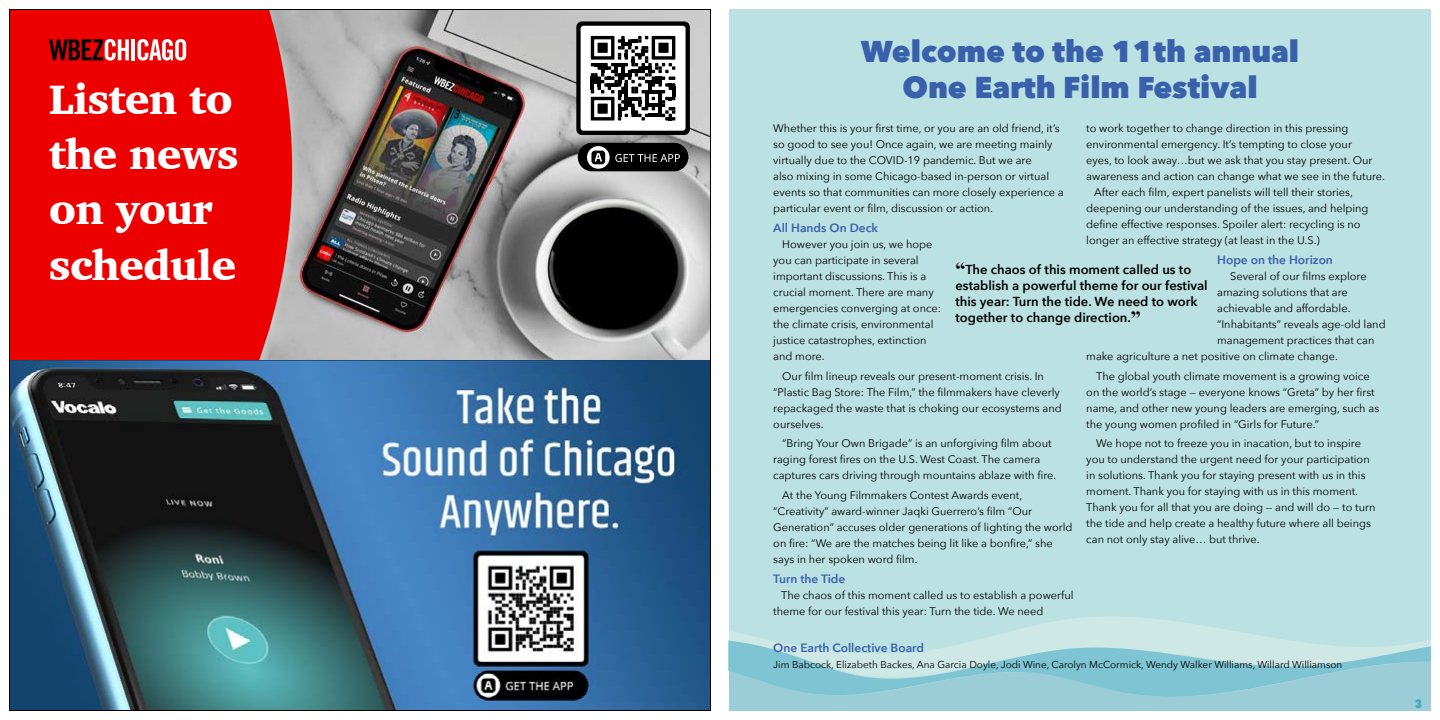
<style>
.page{position:relative;width:1440px;height:720px;background:#fff}
.page>*{position:absolute;margin:0;border:0;box-sizing:border-box;transform-origin:0 0}
.t1{font:900 42.1px/55.4px "Charter";letter-spacing:-.02em;color:#fff}
.t2{font:800 30px/36px "Avenir Next";color:#3a60ac;text-align:center}
.t3{font:600 13px/16px "Avenir Next";color:#000}
.t4{font:600 12px "Avenir Next";color:#3a60ac}
.t5{font:800 12px "Avenir Next Condensed";color:#44a7c2}
.t6{font:11px/16px "Avenir Next";color:#000}
.t7{font:10px "Avenir Next";color:#000}
.s1{font-family:"Times New Roman";font-weight:700;font-size:20px}
</style>
<div class="page">
<div style="left:729px;top:9px;width:702px;height:702px;background:#bbe1e2"></div>
<svg style="left:729px;top:616px;width:542px;height:22px"></svg>
<div style="left:729px;top:697px;width:702px;height:14px;background:#9acdd7"></div>
<svg style="left:728px;top:638px;width:703px;height:59px;background:#a1d3da"></svg>
<img style="left:11px;top:360px;width:698px;height:349px">
<img style="left:305px;top:11px;width:404px;height:349px">
<img style="left:292px;top:11px;width:13px;height:349px">
<div style="left:11px;top:11px;width:281px;height:349px;background:#ed0000"></div>
<svg style="left:49px;top:39px;width:80px;height:22px;background:#992b2b"></svg>
<hr style="left:131px;top:39px;width:4px;height:21px;background:#fff">
<svg style="left:138px;top:39px;width:48px;height:22px"></svg>
<svg style="left:576px;top:21px;width:114px;height:114px"></svg>
<div style="left:578px;top:143px;width:110px;height:28px;background:#000;border-radius:14px"></div>
<svg style="left:587px;top:146px;width:93px;height:23px"></svg>
<h1 class="t1" style="left:49px;top:70px;width:191px">Listen to the news on your schedule</h1>
<h2 class="t2" style="left:861px;top:34px;width:440px">Welcome to the 11th annual<br>One Earth Film Festival</h2>
<p class="t6" style="left:773px;top:120px;width:292px">Whether this is your first time, or you are an old friend, it’s so good to see you! Once again, we are meeting mainly virtually due to the COVID-19 pandemic. But we are<br>also mixing in some Chicago-based in-person or virtual events so that communities can more closely experience a particular event or film, discussion or action.</p>
<p class="t4" style="left:773px;top:217px;width:106px">All Hands On Deck</p>
<p class="t6" style="left:773px;top:236px;width:169px;text-indent:9px">However you join us, we hope you can participate in several important discussions. This is a crucial moment. There are many emergencies converging at once: the climate crisis, environmental justice catastrophes, extinction and more.</p>
<p class="t6" style="left:773px;top:367px;width:290px;text-indent:9px">Our film lineup reveals our present-moment crisis. In “Plastic Bag Store: The Film,” the filmmakers have cleverly repackaged the waste that is choking our ecosystems and ourselves.</p>
<p class="t6" style="left:773px;top:435px;width:284px;text-indent:9px">“Bring Your Own Brigade” is an unforgiving film about raging forest fires on the U.S. West Coast. The camera captures cars driving through mountains ablaze with fire.</p>
<p class="t6" style="left:773px;top:487px;width:301px;text-indent:9px">At the Young Filmmakers Contest Awards event, “Creativity” award-winner Jaqki Guerrero’s film “Our Generation” accuses older generations of lighting the world on fire: “We are the matches being lit like a bonfire,” she says in her spoken word film.</p>
<p class="t4" style="left:773px;top:568px;width:74px">Turn the Tide</p>
<p class="t6" style="left:773px;top:586px;width:302px;text-indent:8px">The chaos of this moment called us to establish a powerful theme for our festival this year: Turn the tide. We need</p>
<p class="t6" style="left:1086px;top:120px;width:264px">to work together to change direction in this pressing</p>
<p class="t6" style="left:1086px;top:136px;width:267px">environmental emergency. It’s tempting to close your</p>
<p class="t6" style="left:1086px;top:152px;width:288px">eyes, to look away…but we ask that you stay present. Our</p>
<p class="t6" style="left:1086px;top:168px;width:300px">awareness and action can change what we see in the future.</p>
<p class="t6" style="left:1094px;top:184px;width:260px">After each film, expert panelists will tell their stories,</p>
<p class="t6" style="left:1086px;top:200px;width:284px">deepening our understanding of the issues, and helping</p>
<p class="t6" style="left:1086px;top:216px;width:276px">define effective responses. Spoiler alert: recycling is no</p>
<p class="t6" style="left:1086px;top:232px;width:235px">longer an effective strategy (at least in the U.S.)</p>
<p class="t4" style="left:1217px;top:249px;width:117px">Hope on the Horizon</p>
<p class="t6" style="left:1230px;top:268px;width:138px">Several of our films explore</p>
<p class="t6" style="left:1217px;top:284px;width:132px">amazing solutions that are</p>
<p class="t6" style="left:1217px;top:300px;width:135px">achievable and affordable.</p>
<p class="t6" style="left:1217px;top:316px;width:170px">“Inhabitants” reveals age-old land</p>
<p class="t6" style="left:1217px;top:332px;width:159px">management practices that can</p>
<p class="t6" style="left:1086px;top:348px;width:253px">make agriculture a net positive on climate change.</p>
<p class="t6" style="left:1086px;top:367px;width:294px;text-indent:10px">The global youth climate movement is a growing voice on the world’s stage — everyone knows “Greta” by her first name, and other new young leaders are emerging, such as the young women profiled in “Girls for Future.”</p>
<p class="t6" style="left:1086px;top:435px;width:291px;text-indent:10px">We hope not to freeze you in inacation, but to inspire you to understand the urgent need for your participation in solutions. Thank you for staying present with us in this moment. Thank you for staying with us in this moment.<br>Thank you for all that you are doing — and will do — to turn the tide and help create a healthy future where all beings can not only stay alive… but thrive.</p>
<p class="t3" style="left:955px;top:261px;width:254px"><span class="s1">“</span>The chaos of this moment called us to establish a powerful theme for our festival this year: Turn the tide. We need to work together to change direction.<span class="s1">”</span></p>
<p class="t4" style="left:773px;top:638px;width:152px">One Earth Collective Board</p>
<p class="t7" style="left:773px;top:656px;width:571px">Jim Babcock, Elizabeth Backes, Ana Garcia Doyle, Jodi Wine, Carolyn McCormick, Wendy Walker Williams, Willard Williamson</p>
<p class="t5" style="left:1415px;top:696px;width:8px">3</p>
</div>
